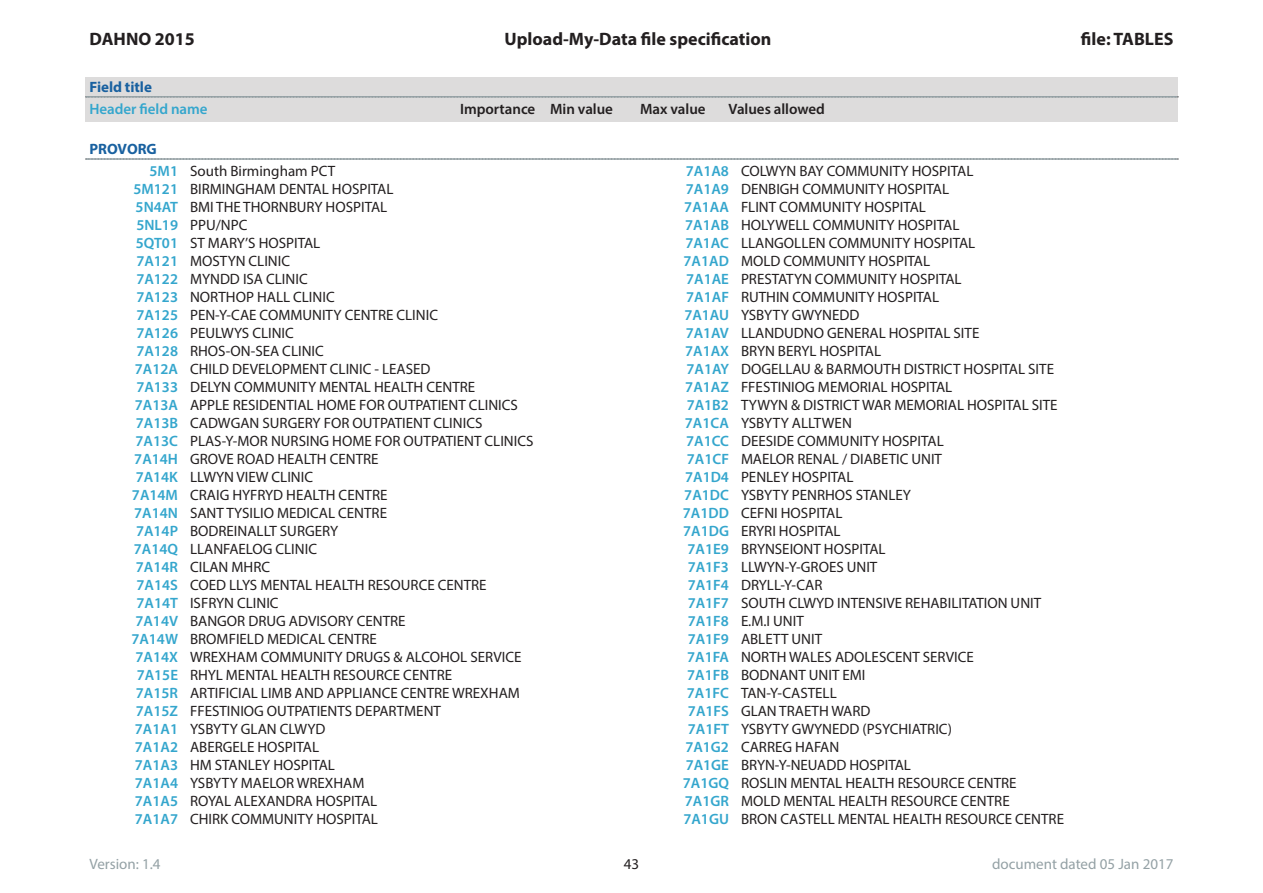
<style>
.page{position:relative;width:1263px;height:893px;background:#fff}
.page>*{position:absolute;margin:0;border:0;box-sizing:border-box;transform-origin:0 0}
.t1{font:700 18px "Myriad Pro";color:#231f20}
.t2{font:15px/22.5px "Myriad Pro";color:#231f20}
.t3{font:600 15px "Myriad Pro";color:#231f20}
.t4{font:15px "Myriad Pro";color:#94a1a5}
.t5{font:600 15px "Myriad Pro";color:#34a6cd}
.t6{font:700 15px "Myriad Pro";color:#1961a0}
.s1{font-weight:700;color:#1961a0}
.s2{font-weight:600;color:#34a6cd}
</style>
<div class="page">
<div style="left:85px;top:77px;width:1093px;height:45px;background:#dddcdc"></div>
<hr style="left:86px;top:96px;width:1091px;height:2px;background:#94a1a5">
<hr style="left:86px;top:158px;width:1091px;height:2px;background:#94a1a5">
<p class="t1" style="left:90px;top:28px;width:107px">DAHNO 2015</p>
<p class="t1" style="left:504px;top:28px;width:268px">Upload-My-Data file specification</p>
<p class="t1" style="left:1081px;top:28px;width:94px">file: TABLES</p>
<p class="t6" style="left:90px;top:77px;width:64px">Field title</p>
<p class="t5" style="left:90px;top:99px;width:120px">Header field name</p>
<p class="t3" style="left:460px;top:99px;width:154px">Importance Min value</p>
<p class="t3" style="left:640px;top:99px;width:67px">Max value</p>
<p class="t3" style="left:729px;top:99px;width:98px">Values allowed</p>
<p class="t2" style="left:150px;top:137px;width:187px;text-indent:-60px"><span class="s1">PROVORG<br></span><span class="s2">5M1</span> South Birmingham PCT</p>
<p class="t2" style="left:133px;top:178px;width:262px"><span class="s2">5M121</span> BIRMINGHAM DENTAL HOSPITAL</p>
<p class="t2" style="left:136px;top:196px;width:253px"><span class="s2">5N4AT</span> BMI THE THORNBURY HOSPITAL</p>
<p class="t2" style="left:136px;top:214px;width:113px"><span class="s2">5NL19</span> PPU/NPC</p>
<p class="t2" style="left:136px;top:232px;width:186px"><span class="s2">5QT01</span> ST MARY’S HOSPITAL</p>
<p class="t2" style="left:136px;top:250px;width:155px"><span class="s2">7A121</span> MOSTYN CLINIC</p>
<p class="t2" style="left:136px;top:268px;width:173px"><span class="s2">7A122</span> MYNDD ISA CLINIC</p>
<p class="t2" style="left:136px;top:286px;width:200px"><span class="s2">7A123</span> NORTHOP HALL CLINIC</p>
<p class="t2" style="left:136px;top:304px;width:303px"><span class="s2">7A125</span> PEN-Y-CAE COMMUNITY CENTRE CLINIC</p>
<p class="t2" style="left:136px;top:322px;width:159px"><span class="s2">7A126</span> PEULWYS CLINIC</p>
<p class="t2" style="left:136px;top:340px;width:189px"><span class="s2">7A128</span> RHOS-ON-SEA CLINIC</p>
<p class="t2" style="left:135px;top:358px;width:297px"><span class="s2">7A12A</span> CHILD DEVELOPMENT CLINIC - LEASED</p>
<p class="t2" style="left:136px;top:376px;width:340px"><span class="s2">7A133</span> DELYN COMMUNITY MENTAL HEALTH CENTRE</p>
<p class="t2" style="left:135px;top:394px;width:385px"><span class="s2">7A13A</span> APPLE RESIDENTIAL HOME FOR OUTPATIENT CLINICS</p>
<p class="t2" style="left:136px;top:412px;width:348px"><span class="s2">7A13B</span> CADWGAN SURGERY FOR OUTPATIENT CLINICS</p>
<p class="t2" style="left:136px;top:430px;width:399px"><span class="s2">7A13C</span> PLAS-Y-MOR NURSING HOME FOR OUTPATIENT CLINICS</p>
<p class="t2" style="left:134px;top:448px;width:246px"><span class="s2">7A14H</span> GROVE ROAD HEALTH CENTRE</p>
<p class="t2" style="left:136px;top:466px;width:179px"><span class="s2">7A14K</span> LLWYN VIEW CLINIC</p>
<p class="t2" style="left:132px;top:484px;width:257px"><span class="s2">7A14M</span> CRAIG HYFRYD HEALTH CENTRE</p>
<p class="t2" style="left:134px;top:502px;width:254px"><span class="s2">7A14N</span> SANT TYSILIO MEDICAL CENTRE</p>
<p class="t2" style="left:136px;top:520px;width:204px"><span class="s2">7A14P</span> BODREINALLT SURGERY</p>
<p class="t2" style="left:134px;top:538px;width:185px"><span class="s2">7A14Q</span> LLANFAELOG CLINIC</p>
<p class="t2" style="left:136px;top:556px;width:136px"><span class="s2">7A14R</span> CILAN MHRC</p>
<p class="t2" style="left:137px;top:574px;width:351px"><span class="s2">7A14S</span> COED LLYS MENTAL HEALTH RESOURCE CENTRE</p>
<p class="t2" style="left:137px;top:592px;width:144px"><span class="s2">7A14T</span> ISFRYN CLINIC</p>
<p class="t2" style="left:135px;top:610px;width:272px"><span class="s2">7A14V</span> BANGOR DRUG ADVISORY CENTRE</p>
<p class="t2" style="left:131px;top:628px;width:247px"><span class="s2">7A14W</span> BROMFIELD MEDICAL CENTRE</p>
<p class="t2" style="left:135px;top:646px;width:387px"><span class="s2">7A14X</span> WREXHAM COMMUNITY DRUGS &amp; ALCOHOL SERVICE</p>
<p class="t2" style="left:137px;top:664px;width:317px"><span class="s2">7A15E</span> RHYL MENTAL HEALTH RESOURCE CENTRE</p>
<p class="t2" style="left:136px;top:682px;width:385px"><span class="s2">7A15R</span> ARTIFICIAL LIMB AND APPLIANCE CENTRE WREXHAM</p>
<p class="t2" style="left:136px;top:700px;width:307px"><span class="s2">7A15Z</span> FFESTINIOG OUTPATIENTS DEPARTMENT</p>
<p class="t2" style="left:135px;top:718px;width:192px"><span class="s2">7A1A1</span> YSBYTY GLAN CLWYD</p>
<p class="t2" style="left:135px;top:736px;width:186px"><span class="s2">7A1A2</span> ABERGELE HOSPITAL</p>
<p class="t2" style="left:135px;top:754px;width:202px"><span class="s2">7A1A3</span> HM STANLEY HOSPITAL</p>
<p class="t2" style="left:135px;top:772px;width:231px"><span class="s2">7A1A4</span> YSBYTY MAELOR WREXHAM</p>
<p class="t2" style="left:135px;top:790px;width:244px"><span class="s2">7A1A5</span> ROYAL ALEXANDRA HOSPITAL</p>
<p class="t2" style="left:135px;top:808px;width:245px"><span class="s2">7A1A7</span> CHIRK COMMUNITY HOSPITAL</p>
<p class="t2" style="left:686px;top:160px;width:289px"><span class="s2">7A1A8</span> COLWYN BAY COMMUNITY HOSPITAL</p>
<p class="t2" style="left:686px;top:178px;width:265px"><span class="s2">7A1A9</span> DENBIGH COMMUNITY HOSPITAL</p>
<p class="t2" style="left:684px;top:196px;width:243px"><span class="s2">7A1AA</span> FLINT COMMUNITY HOSPITAL</p>
<p class="t2" style="left:685px;top:214px;width:276px"><span class="s2">7A1AB</span> HOLYWELL COMMUNITY HOSPITAL</p>
<p class="t2" style="left:685px;top:232px;width:291px"><span class="s2">7A1AC</span> LLANGOLLEN COMMUNITY HOSPITAL</p>
<p class="t2" style="left:684px;top:250px;width:248px"><span class="s2">7A1AD</span> MOLD COMMUNITY HOSPITAL</p>
<p class="t2" style="left:686px;top:268px;width:277px"><span class="s2">7A1AE</span> PRESTATYN COMMUNITY HOSPITAL</p>
<p class="t2" style="left:686px;top:286px;width:254px"><span class="s2">7A1AF</span> RUTHIN COMMUNITY HOSPITAL</p>
<p class="t2" style="left:684px;top:304px;width:177px"><span class="s2">7A1AU</span> YSBYTY GWYNEDD</p>
<p class="t2" style="left:686px;top:322px;width:295px"><span class="s2">7A1AV</span> LLANDUDNO GENERAL HOSPITAL SITE</p>
<p class="t2" style="left:685px;top:340px;width:197px"><span class="s2">7A1AX</span> BRYN BERYL HOSPITAL</p>
<p class="t2" style="left:686px;top:358px;width:369px"><span class="s2">7A1AY</span> DOGELLAU &amp; BARMOUTH DISTRICT HOSPITAL SITE</p>
<p class="t2" style="left:685px;top:376px;width:269px"><span class="s2">7A1AZ</span> FFESTINIOG MEMORIAL HOSPITAL</p>
<p class="t2" style="left:687px;top:394px;width:372px"><span class="s2">7A1B2</span> TYWYN &amp; DISTRICT WAR MEMORIAL HOSPITAL SITE</p>
<p class="t2" style="left:685px;top:412px;width:168px"><span class="s2">7A1CA</span> YSBYTY ALLTWEN</p>
<p class="t2" style="left:686px;top:430px;width:259px"><span class="s2">7A1CC</span> DEESIDE COMMUNITY HOSPITAL</p>
<p class="t2" style="left:687px;top:448px;width:257px"><span class="s2">7A1CF</span> MAELOR RENAL / DIABETIC UNIT</p>
<p class="t2" style="left:685px;top:466px;width:170px"><span class="s2">7A1D4</span> PENLEY HOSPITAL</p>
<p class="t2" style="left:684px;top:484px;width:228px"><span class="s2">7A1DC</span> YSBYTY PENRHOS STANLEY</p>
<p class="t2" style="left:683px;top:502px;width:161px"><span class="s2">7A1DD</span> CEFNI HOSPITAL</p>
<p class="t2" style="left:683px;top:520px;width:159px"><span class="s2">7A1DG</span> ERYRI HOSPITAL</p>
<p class="t2" style="left:688px;top:538px;width:200px"><span class="s2">7A1E9</span> BRYNSEIONT HOSPITAL</p>
<p class="t2" style="left:688px;top:556px;width:191px"><span class="s2">7A1F3</span> LLWYN-Y-GROES UNIT</p>
<p class="t2" style="left:688px;top:574px;width:136px"><span class="s2">7A1F4</span> DRYLL-Y-CAR</p>
<p class="t2" style="left:688px;top:592px;width:355px"><span class="s2">7A1F7</span> SOUTH CLWYD INTENSIVE REHABILITATION UNIT</p>
<p class="t2" style="left:688px;top:610px;width:118px"><span class="s2">7A1F8</span> E.M.I UNIT</p>
<p class="t2" style="left:688px;top:628px;width:136px"><span class="s2">7A1F9</span> ABLETT UNIT</p>
<p class="t2" style="left:687px;top:646px;width:288px"><span class="s2">7A1FA</span> NORTH WALES ADOLESCENT SERVICE</p>
<p class="t2" style="left:687px;top:664px;width:180px"><span class="s2">7A1FB</span> BODNANT UNIT EMI</p>
<p class="t2" style="left:687px;top:682px;width:151px"><span class="s2">7A1FC</span> TAN-Y-CASTELL</p>
<p class="t2" style="left:688px;top:700px;width:184px"><span class="s2">7A1FS</span> GLAN TRAETH WARD</p>
<p class="t2" style="left:688px;top:718px;width:266px"><span class="s2">7A1FT</span> YSBYTY GWYNEDD (PSYCHIATRIC)</p>
<p class="t2" style="left:685px;top:736px;width:155px"><span class="s2">7A1G2</span> CARREG HAFAN</p>
<p class="t2" style="left:686px;top:754px;width:227px"><span class="s2">7A1GE</span> BRYN-Y-NEUADD HOSPITAL</p>
<p class="t2" style="left:683px;top:772px;width:335px"><span class="s2">7A1GQ</span> ROSLIN MENTAL HEALTH RESOURCE CENTRE</p>
<p class="t2" style="left:685px;top:790px;width:326px"><span class="s2">7A1GR</span> MOLD MENTAL HEALTH RESOURCE CENTRE</p>
<p class="t2" style="left:683px;top:808px;width:382px"><span class="s2">7A1GU</span> BRON CASTELL MENTAL HEALTH RESOURCE CENTRE</p>
<p class="t4" style="left:90px;top:854px;width:73px">Version: 1.4</p>
<p class="t2" style="left:624px;top:852px;width:17px">43</p>
<p class="t4" style="left:992px;top:854px;width:183px">document dated 05 Jan 2017</p>
</div>
